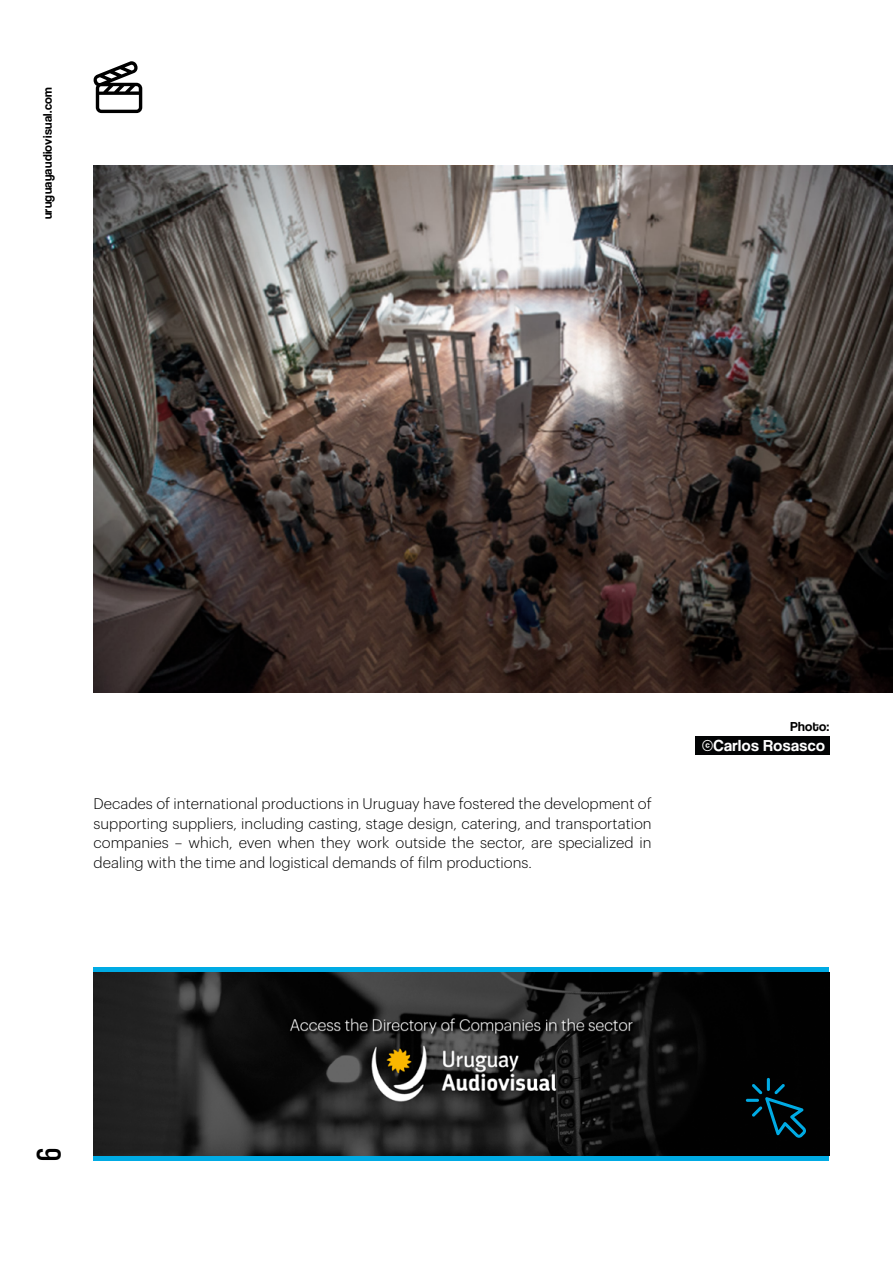
<style>
.page{position:relative;width:893px;height:1263px;background:#fff}
.page>*{position:absolute;margin:0;border:0;box-sizing:border-box;transform-origin:0 0}
.t1{font:36px "Coolvetica Condensed Rg";color:#000}
.t2{font:16.5px "Coolvetica Rg";letter-spacing:.025em;color:#fff}
.t3{font:300 15px/19.5px "Graphik";color:#000;text-align:justify}
.t4{font:13.5px "Coolvetica Rg";letter-spacing:.025em;color:#000}
.t5{font:12.75px "Coolvetica Rg";letter-spacing:.025em;color:#000}
</style>
<div class="page">
<img style="left:94px;top:166px;width:799px;height:526px">
<div style="left:696px;top:737px;width:134px;height:18px;background:#030405"></div>
<svg style="left:93px;top:61px;width:49px;height:52px"></svg>
<img style="left:94px;top:972px;width:735px;height:184px">
<svg style="left:746px;top:1078px;width:60px;height:60px;background:#001e28"></svg>
<hr style="left:94px;top:1156px;width:735px;height:4px;background:#00abe4">
<div style="left:94px;top:967px;width:735px;height:5px;background:#00abe4"></div>
<p class="t5" style="left:40px;top:219px;width:134px;rotate:-90deg">uruguayaudiovisual.com</p>
<p class="t3" style="left:94px;top:793px;width:560px">Decades of international productions in Uruguay have fostered the development of supporting suppliers, including casting, stage design, catering, and transportation companies – which, even when they work outside the sector, are specialized in dealing with the time and logistical demands of film productions.</p>
<p class="t4" style="left:790px;top:719px;width:40px">Photo:</p>
<p class="t2" style="left:702px;top:736px;width:124px">©Carlos Rosasco</p>
<h1 class="t1" style="left:26px;top:1161px;width:15px;rotate:-90deg">6</h1>
</div>
